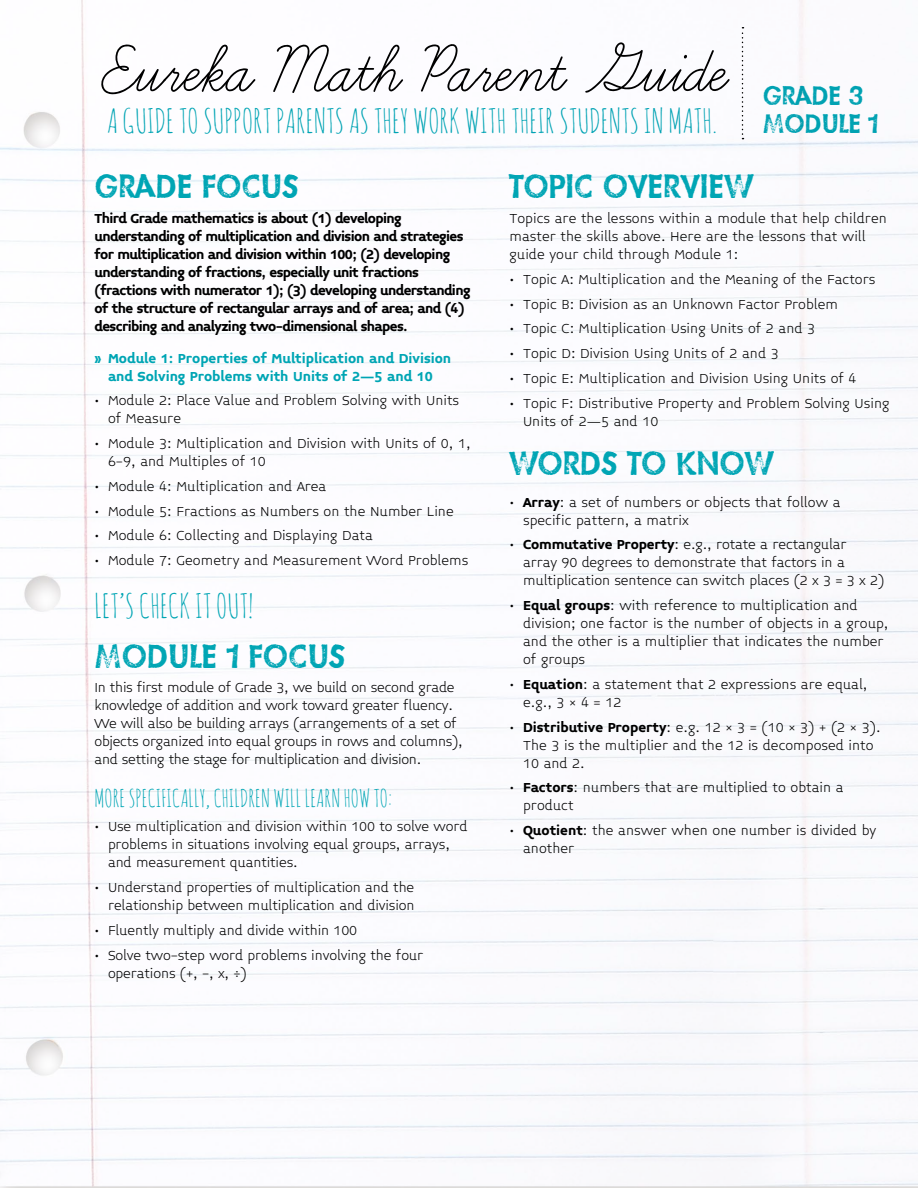
<style>
.page{position:relative;width:918px;height:1188px;background:#fff}
.page>*{position:absolute;margin:0;border:0;box-sizing:border-box;transform-origin:0 0}
.t1{font:81px "Learning Curve Pro";color:#000}
.Body{font:33px "Amatic SC";color:#00a5b4}
.t2{font:30px "Hat Check";color:#00a5b4}
.Body-2{font:24px "Amatic SC";color:#00a5b4}
.t3{font:24px/28.8px "Hat Check";color:#00a5b4}
.Bullet{font:300 15px/18px "Midiet Sans";color:#000}
.Body-3{font:700 15px/18px "Midiet Sans";letter-spacing:-.04em;color:#000}
.Body-4{font:300 15px/18px "Midiet Sans";letter-spacing:-.02em;color:#000}
.Body-5{font:300 15px/18px "Midiet Sans";color:#000}
.Bullet-2{font:700 15px/18px "Midiet Sans";color:#00a5b4;text-align:center}
.s1{font-weight:700}
</style>
<div class="page">
<img style="left:0;top:0;width:918px;height:1188px">
<svg style="left:742px;top:27px;width:1px;height:112px"></svg>
<h1 class="t1" style="left:100px;top:34px;width:626px">Eureka Math Parent Guide</h1>
<h2 class="Body" style="left:107px;top:100px;width:612px">A GUIDE TO SUPPORT PARENTS AS THEY WORK WITH THEIR STUDENTS IN MATH.</h2>
<h3 class="t3" style="left:763px;top:80px;width:117px">GRADE 3<br>MODULE 1</h3>
<p class="t2" style="left:94px;top:166px;width:206px">GRADE FOCUS</p>
<p class="Body-3" style="left:94px;top:210px;width:377px">Third Grade mathematics is about (1) developing understanding of multiplication and division and strategies for multiplication and division within 100; (2) developing understanding of fractions, especially unit fractions (fractions with numerator 1); (3) developing understanding of the structure of rectangular arrays and of area; and (4) describing and analyzing two-dimensional shapes.</p>
<p class="Bullet-2" style="left:94px;top:349px;width:358px">» Module 1: Properties of Multiplication and Division and Solving Problems with Units of 2–5 and 10</p>
<p class="Bullet" style="left:108px;top:392px;width:353px;text-indent:-14px">• Module 2: Place Value and Problem Solving with Units of Measure</p>
<p class="Bullet" style="left:108px;top:435px;width:364px;text-indent:-14px">• Module 3: Multiplication and Division with Units of 0, 1,<br>6-9, and Multiples of 10</p>
<p class="Bullet" style="left:94px;top:477px;width:233px">• Module 4: Multiplication and Area</p>
<p class="Bullet" style="left:94px;top:502px;width:361px">• Module 5: Fractions as Numbers on the Number Line</p>
<p class="Bullet" style="left:94px;top:527px;width:280px">• Module 6: Collecting and Displaying Data</p>
<p class="Bullet" style="left:94px;top:552px;width:375px">• Module 7: Geometry and Measurement Word Problems</p>
<p class="Body" style="left:94px;top:585px;width:161px">LET’S CHECK IT OUT!</p>
<p class="t2" style="left:94px;top:636px;width:253px">MODULE 1 FOCUS</p>
<p class="Body-4" style="left:94px;top:679px;width:370px">In this first module of Grade 3, we build on second grade knowledge of addition and work toward greater fluency.<br>We will also be building arrays (arrangements of a set of objects organized into equal groups in rows and columns), and setting the stage for multiplication and division.</p>
<p class="Body-2" style="left:94px;top:782px;width:299px">MORE SPECIFICALLY, CHILDREN WILL LEARN HOW TO:</p>
<p class="Bullet" style="left:108px;top:818px;width:361px;text-indent:-14px">• Use multiplication and division within 100 to solve word problems in situations involving equal groups, arrays, and measurement quantities.</p>
<p class="Bullet" style="left:94px;top:879px;width:322px;text-align:right">• Understand properties of multiplication and the relationship between multiplication and division</p>
<p class="Bullet" style="left:94px;top:921px;width:264px">• Fluently multiply and divide within 100</p>
<p class="Bullet" style="left:108px;top:946px;width:317px;text-indent:-14px">• Solve two-step word problems involving the four operations (+, -, x, ÷)</p>
<p class="t2" style="left:510px;top:166px;width:244px">TOPIC OVERVIEW</p>
<p class="Body-5" style="left:510px;top:210px;width:379px">Topics are the lessons within a module that help children master the skills above. Here are the lessons that will guide your child through Module 1:</p>
<p class="Bullet" style="left:510px;top:270px;width:367px">• Topic A: Multiplication and the Meaning of the Factors</p>
<p class="Bullet" style="left:510px;top:295px;width:330px">• Topic B: Division as an Unknown Factor Problem</p>
<p class="Bullet" style="left:510px;top:320px;width:307px">• Topic C: Multiplication Using Units of 2 and 3</p>
<p class="Bullet" style="left:510px;top:345px;width:271px">• Topic D: Division Using Units of 2 and 3</p>
<p class="Bullet" style="left:510px;top:369px;width:349px">• Topic E: Multiplication and Division Using Units of 4</p>
<p class="Bullet" style="left:523px;top:394px;width:368px;text-indent:-14px">• Topic F: Distributive Property and Problem Solving Using<br>Units of 2–5 and 10</p>
<p class="t2" style="left:510px;top:443px;width:265px">WORDS TO KNOW</p>
<p class="Bullet" style="left:523px;top:493px;width:319px;text-indent:-14px">• <span class="s1">Array</span>: a set of numbers or objects that follow a specific pattern, a matrix</p>
<p class="Bullet" style="left:523px;top:536px;width:363px;text-indent:-14px">• <span class="s1">Commutative Property</span>: e.g., rotate a rectangular array 90 degrees to demonstrate that factors in a multiplication sentence can switch places (2 x 3 = 3 x 2)</p>
<p class="Bullet" style="left:523px;top:597px;width:367px;text-indent:-14px">• <span class="s1">Equal groups</span>: with reference to multiplication and division; one factor is the number of objects in a group, and the other is a multiplier that indicates the number of groups</p>
<p class="Bullet" style="left:523px;top:675px;width:346px;text-indent:-14px">• <span class="s1">Equation</span>: a statement that 2 expressions are equal, e.g., 3 × 4 = 12</p>
<p class="Bullet" style="left:523px;top:718px;width:359px;text-indent:-14px">• <span class="s1">Distributive Property</span>: e.g. 12 × 3 = (10 × 3) + (2 × 3).<br>The 3 is the multiplier and the 12 is decomposed into<br>10 and 2.</p>
<p class="Bullet" style="left:523px;top:779px;width:322px;text-indent:-14px">• <span class="s1">Factors</span>: numbers that are multiplied to obtain a product</p>
<p class="Bullet" style="left:523px;top:822px;width:355px;text-indent:-14px">• <span class="s1">Quotient</span>: the answer when one number is divided by another</p>
</div>
